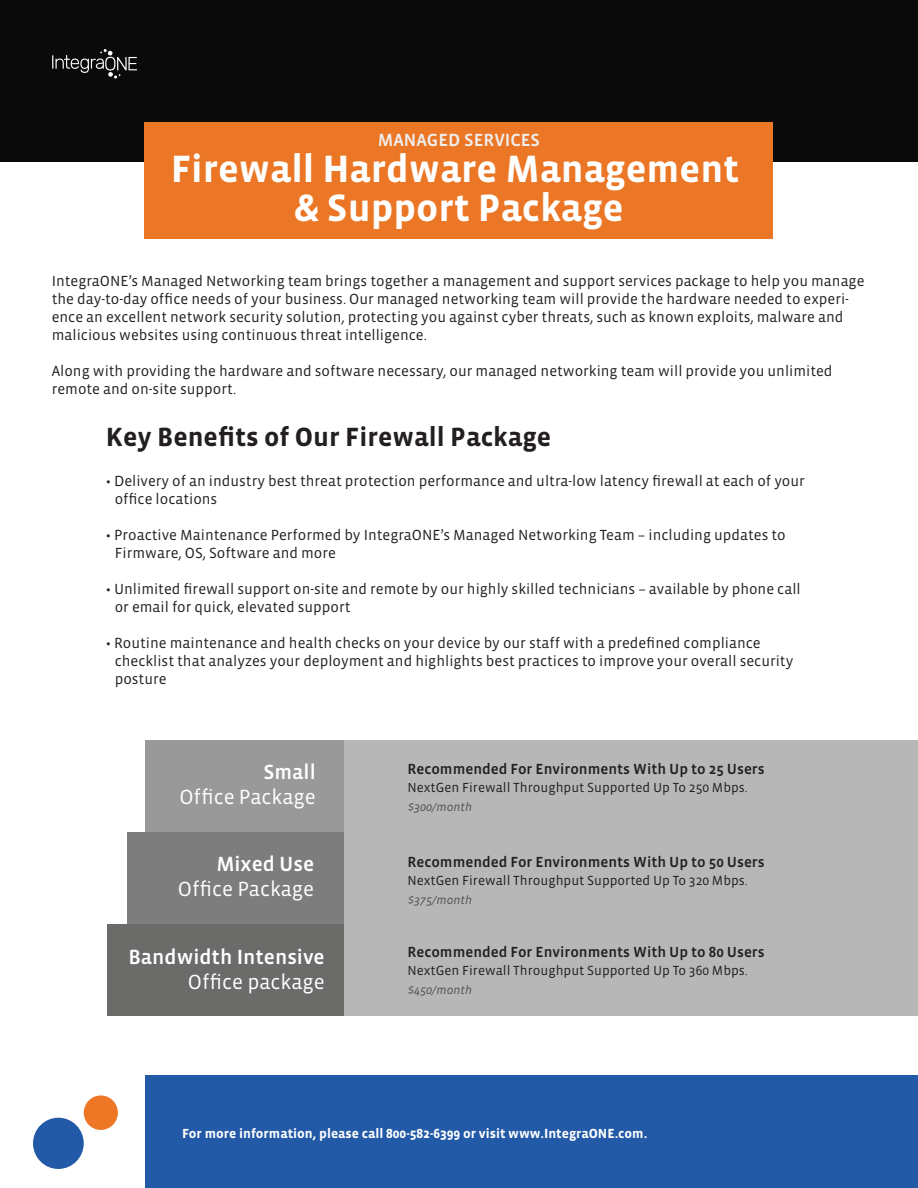
<style>
.page{position:relative;width:918px;height:1188px;background:#fff}
.page>*{position:absolute;margin:0;border:0;box-sizing:border-box;transform-origin:0 0}
.t1{font:700 39px/39px "Vista Sans OTCE";color:#fff;text-align:center}
.t2{font:700 27px "Vista Sans OTCE";color:#231f20}
.t3{font:21px "Vista Sans OTCE";color:#fff}
.t4{font:500 21px "Vista Sans OTCE";color:#fff}
.t5{font:500 18px "Vista Sans OTCE";color:#efefef}
.t6{font:15px/18px "Vista Sans OTCE";color:#231f20}
.t7{font:500 15px "Vista Sans OTCE";color:#231f20}
.t8{font:13.5px "Vista Sans OTCE";color:#231f20}
.t9{font:700 13.5px "Vista Sans OTCE";color:#fff}
.t10{font:italic 12px "Vista Sans OTCE";color:#4f4f4f}
</style>
<div class="page">
<div style="left:0;top:0;width:918px;height:162px;background:#0b0a0a"></div>
<div style="left:144px;top:122px;width:629px;height:117px;background:#eb7726"></div>
<svg style="left:52px;top:49px;width:85px;height:30px"></svg>
<div style="left:146px;top:1076px;width:772px;height:112px;background:#225aa7"></div>
<div style="left:33px;top:1118px;width:51px;height:51px;background:#225aa7;border-radius:50%"></div>
<div style="left:84px;top:1095px;width:34px;height:35px;background:#ed7725;border-radius:50%"></div>
<div style="left:145px;top:740px;width:216px;height:92px;background:#999"></div>
<div style="left:127px;top:832px;width:252px;height:92px;background:#7d7d7d"></div>
<div style="left:107px;top:924px;width:291px;height:92px;background:#6b6c6a"></div>
<div style="left:344px;top:740px;width:574px;height:276px;background:#b7b7b7"></div>
<p class="t5" style="left:378px;top:129px;width:164px">MANAGED SERVICES</p>
<h1 class="t1" style="left:171px;top:149px;width:570px">Firewall Hardware Management &amp; Support Package</h1>
<p class="t6" style="left:52px;top:272px;width:814px">IntegraONE’s Managed Networking team brings together a management and support services package to help you manage the day-to-day office needs of your business. Our managed networking team will provide the hardware needed to experi&shy;ence an excellent network security solution, protecting you against cyber threats, such as known exploits, malware and malicious websites using continuous threat intelligence.</p>
<p class="t6" style="left:52px;top:362px;width:782px">Along with providing the hardware and software necessary, our managed networking team will provide you unlimited remote and on-site support.</p>
<h2 class="t2" style="left:106px;top:422px;width:447px">Key Benefits of Our Firewall Package</h2>
<p class="t6" style="left:115px;top:471px;width:692px;text-indent:-9px">• Delivery of an industry best threat protection performance and ultra-low latency firewall at each of your office locations</p>
<p class="t6" style="left:115px;top:525px;width:673px;text-indent:-9px">• Proactive Maintenance Performed by IntegraONE’s Managed Networking Team – including updates to<br>Firmware, OS, Software and more</p>
<p class="t6" style="left:115px;top:579px;width:688px;text-indent:-9px">• Unlimited firewall support on-site and remote by our highly skilled technicians – available by phone call or email for quick, elevated support</p>
<p class="t6" style="left:115px;top:633px;width:680px;text-indent:-9px">• Routine maintenance and health checks on your device by our staff with a predefined compliance checklist that analyzes your deployment and highlights best practices to improve your overall security posture</p>
<h3 class="t4" style="left:263px;top:760px;width:54px">Small</h3>
<h3 class="t3" style="left:179px;top:785px;width:138px">Office Package</h3>
<h3 class="t4" style="left:216px;top:851px;width:99px">Mixed Use</h3>
<h3 class="t3" style="left:178px;top:877px;width:138px">Office Package</h3>
<h3 class="t4" style="left:129px;top:944px;width:198px">Bandwidth Intensive</h3>
<h3 class="t3" style="left:188px;top:970px;width:138px">Office package</h3>
<p class="t7" style="left:407px;top:760px;width:359px">Recommended For Environments With Up to 25 Users</p>
<p class="t8" style="left:407px;top:780px;width:342px">NextGen Firewall Throughput Supported Up To 250 Mbps.</p>
<p class="t10" style="left:408px;top:801px;width:66px">$300/month</p>
<p class="t7" style="left:407px;top:853px;width:359px">Recommended For Environments With Up to 50 Users</p>
<p class="t8" style="left:407px;top:873px;width:342px">NextGen Firewall Throughput Supported Up To 320 Mbps.</p>
<p class="t10" style="left:408px;top:894px;width:66px">$375/month</p>
<p class="t7" style="left:407px;top:943px;width:359px">Recommended For Environments With Up to 80 Users</p>
<p class="t8" style="left:407px;top:963px;width:342px">NextGen Firewall Throughput Supported Up To 360 Mbps.</p>
<p class="t10" style="left:408px;top:984px;width:66px">$450/month</p>
<p class="t9" style="left:182px;top:1126px;width:467px">For more information, please call 800-582-6399 or visit www.IntegraONE.com.</p>
</div>
